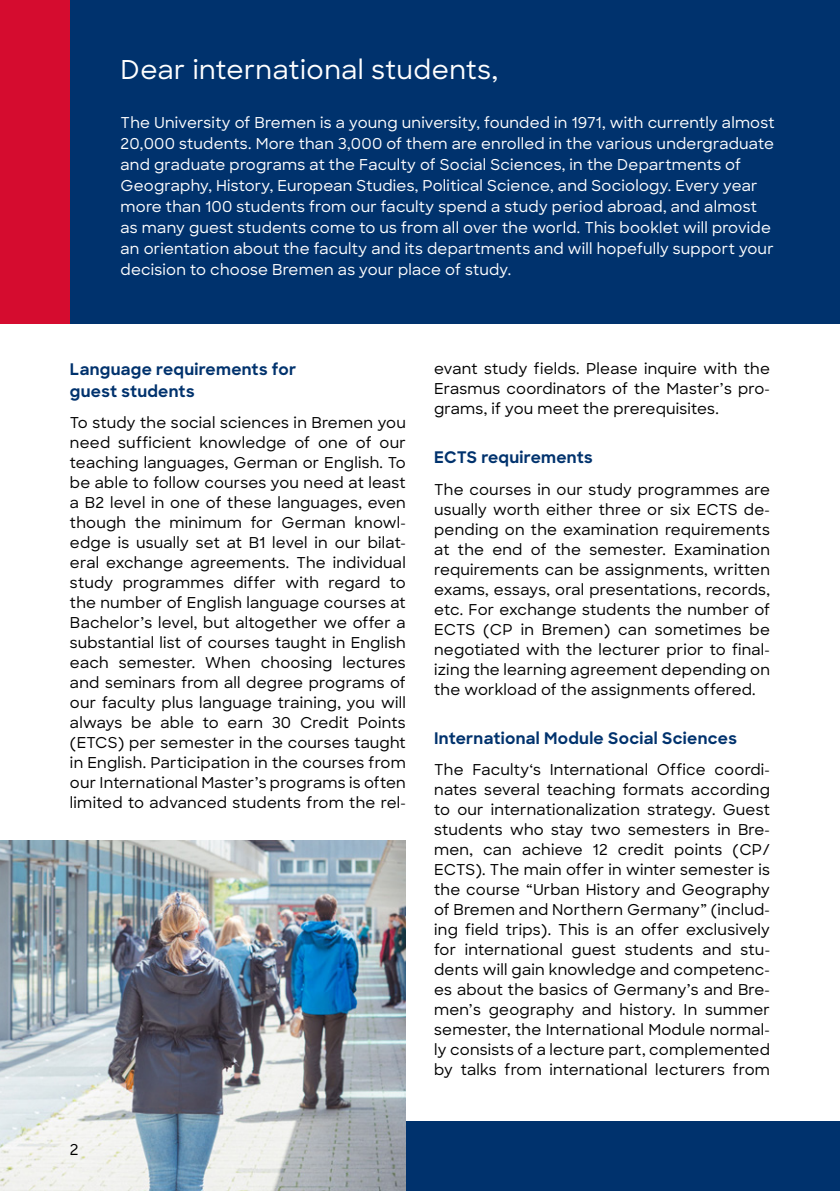
<style>
.page{position:relative;width:840px;height:1191px;background:#fff}
.page>*{position:absolute;margin:0;border:0;box-sizing:border-box;transform-origin:0 0}
.t1{font:500 26px "Sharp Sans";letter-spacing:.02em;color:#fff}
.t2{font:700 16px/22px "Sharp Sans";letter-spacing:.02em;color:#00326d}
.t3{font:500 15px/20px "Sharp Sans";letter-spacing:.015em;color:#000;text-align:justify}
.t4{font:500 15px/21px "Sharp Sans";letter-spacing:.015em;color:#fff}
</style>
<div class="page">
<div style="left:0;top:1121px;width:839px;height:70px;background:#00326d"></div>
<div style="left:0;top:0;width:839px;height:323px;background:#00326d"></div>
<div style="left:0;top:0;width:70px;height:323px;background:#d50c2f"></div>
<img style="left:0;top:840px;width:405px;height:351px">
<h1 class="t1" style="left:120px;top:50px;width:379px">Dear international students,</h1>
<p class="t4" style="left:120px;top:111px;width:655px">The University of Bremen is a young university, founded in 1971, with currently almost 20,000 students. More than 3,000 of them are enrolled in the various undergraduate and graduate programs at the Faculty of Social Sciences, in the Departments of Geography, History, European Studies, Political Science, and Sociology. Every year more than 100 students from our faculty spend a study period abroad, and almost as many guest students come to us from all over the world. This booklet will provide an orientation about the faculty and its departments and will hopefully support your decision to choose Bremen as your place of study.</p>
<p class="t2" style="left:70px;top:357px;width:227px">Language requirements for guest students</p>
<p class="t3" style="left:70px;top:412px;width:337px">To study the social sciences in Bremen you need sufficient knowledge of one of our teaching languages, German or English. To be able to follow courses you need at least a B2 level in one of these languages, even though the minimum for German knowl&shy;edge is usually set at B1 level in our bilat&shy;eral exchange agreements. The individual study programmes differ with regard to the number of English language courses at Bachelor’s level, but altogether we offer a substantial list of courses taught in English each semester. When choosing lectures and seminars from all degree programs of our faculty plus language training, you will always be able to earn 30 Credit Points (ETCS) per semester in the courses taught in English. Participation in the courses from our International Master’s programs is often limited to advanced students from the rel-</p>
<p class="t3" style="left:70px;top:1139px;width:10px">2</p>
<p class="t3" style="left:434px;top:358px;width:337px">evant study fields. Please inquire with the Erasmus coordinators of the Master’s pro&shy;grams, if you meet the prerequisites.</p>
<p class="t2" style="left:434px;top:446px;width:160px">ECTS requirements</p>
<p class="t3" style="left:434px;top:478px;width:337px">The courses in our study programmes are usually worth either three or six ECTS de&shy;pending on the examination requirements at the end of the semester. Examination requirements can be assignments, written exams, essays, oral presentations, records, etc. For exchange students the number of ECTS (CP in Bremen) can sometimes be negotiated with the lecturer prior to final&shy;izing the learning agreement depending on the workload of the assignments offered.</p>
<p class="t2" style="left:434px;top:726px;width:304px">International Module Social Sciences</p>
<p class="t3" style="left:434px;top:759px;width:337px">The Faculty‘s International Office coordi&shy;nates several teaching formats according to our internationalization strategy. Guest students who stay two semesters in Bre&shy;men, can achieve 12 credit points (CP/ ECTS). The main offer in winter semester is the course “Urban History and Geography of Bremen and Northern Germany” (includ&shy;ing field trips). This is an offer exclusively for international guest students and stu&shy;dents will gain knowledge and competenc&shy;es about the basics of Germany’s and Bre&shy;men’s geography and history. In summer semester, the International Module normal&shy;ly consists of a lecture part, complemented by talks from international lecturers from</p>
</div>
